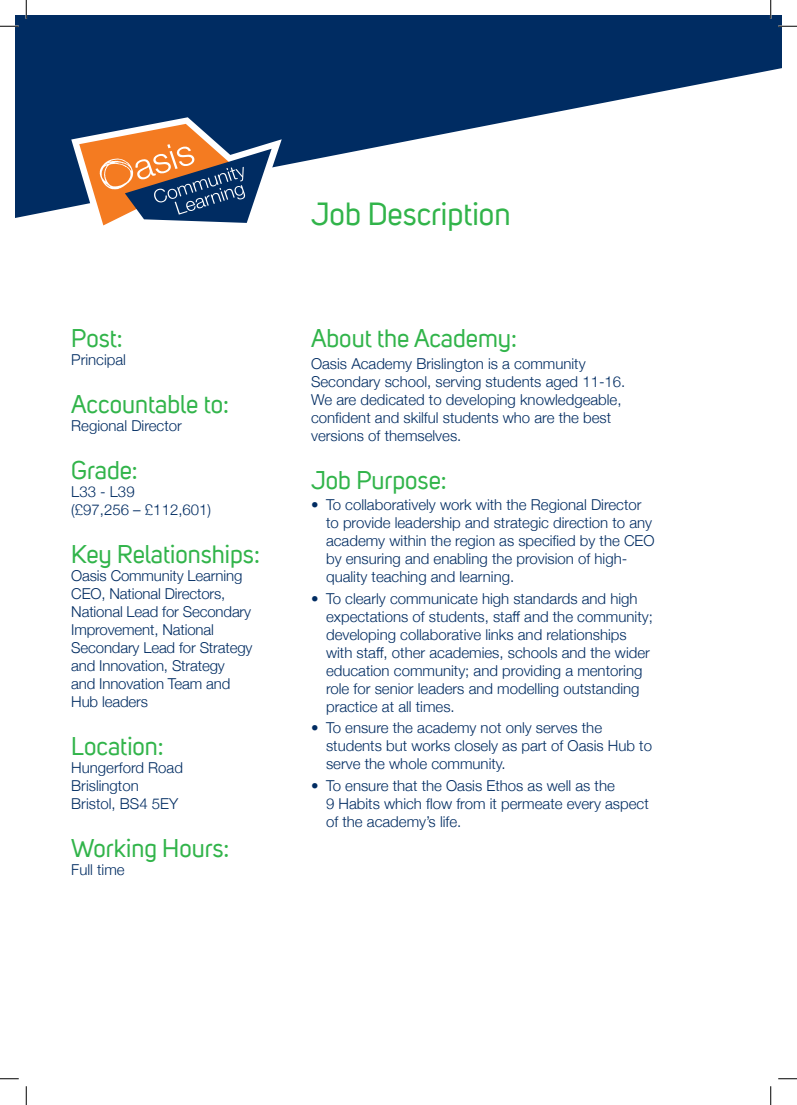
<style>
.page{position:relative;width:797px;height:1105px;background:#fff}
.page>*{position:absolute;margin:0;border:0;box-sizing:border-box;transform-origin:0 0}
.t1{font:31.25px "Uni Sans";color:#31b44a}
.t2{font:25px "Uni Sans";color:#31b44a}
.t3{font:300 15px/18px "Helvetica Neue";color:#002c62}
</style>
<div class="page">
<svg style="left:16px;top:16px;width:765px;height:202px;fill:#002c62"></svg>
<svg style="left:71px;top:117px;width:211px;height:109px"></svg>
<svg style="left:0;top:25px;width:19px;height:2px"></svg>
<svg style="left:778px;top:25px;width:19px;height:2px"></svg>
<svg style="left:0;top:1078px;width:19px;height:1px"></svg>
<svg style="left:778px;top:1078px;width:19px;height:1px"></svg>
<svg style="left:25px;top:0;width:2px;height:19px"></svg>
<svg style="left:25px;top:1086px;width:2px;height:19px"></svg>
<svg style="left:770px;top:0;width:1px;height:19px"></svg>
<svg style="left:770px;top:1086px;width:1px;height:19px"></svg>
<h2 class="t2" style="left:71px;top:324px;width:53px">Post:</h2>
<p class="t3" style="left:71px;top:349px;width:56px">Principal</p>
<h2 class="t2" style="left:71px;top:390px;width:159px">Accountable to:</h2>
<p class="t3" style="left:71px;top:415px;width:112px">Regional Director</p>
<h2 class="t2" style="left:71px;top:456px;width:68px">Grade:</h2>
<p class="t3" style="left:71px;top:481px;width:141px">L33 - L39<br>(£97,256 – £112,601)</p>
<h2 class="t2" style="left:71px;top:540px;width:190px">Key Relationships:</h2>
<p class="t3" style="left:71px;top:565px;width:183px">Oasis Community Learning<br>CEO, National Directors,<br>National Lead for Secondary<br>Improvement, National<br>Secondary Lead for Strategy and Innovation, Strategy and Innovation Team and<br>Hub leaders</p>
<h2 class="t2" style="left:71px;top:732px;width:94px">Location:</h2>
<p class="t3" style="left:71px;top:757px;width:113px">Hungerford Road<br>Brislington<br>Bristol, BS4 5EY</p>
<h2 class="t2" style="left:71px;top:834px;width:160px">Working Hours:</h2>
<p class="t3" style="left:71px;top:859px;width:55px">Full time</p>
<h1 class="t1" style="left:311px;top:196px;width:201px">Job Description</h1>
<h2 class="t2" style="left:311px;top:324px;width:208px">About the Academy:</h2>
<p class="t3" style="left:311px;top:353px;width:316px">Oasis Academy Brislington is a community Secondary school, serving students aged 11-16.<br>We are dedicated to developing knowledgeable, confident and skilful students who are the best versions of themselves.</p>
<h2 class="t2" style="left:311px;top:465px;width:137px">Job Purpose:</h2>
<p class="t3" style="left:326px;top:495px;width:330px;text-indent:-15px">• To collaboratively work with the Regional Director to provide leadership and strategic direction to any academy within the region as specified by the CEO by ensuring and enabling the provision of high&shy;quality teaching and learning.</p>
<p class="t3" style="left:326px;top:588px;width:328px;text-indent:-15px">• To clearly communicate high standards and high expectations of students, staff and the community; developing collaborative links and relationships with staff, other academies, schools and the wider education community; and providing a mentoring role for senior leaders and modelling outstanding practice at all times.</p>
<p class="t3" style="left:326px;top:718px;width:327px;text-indent:-15px">• To ensure the academy not only serves the students but works closely as part of Oasis Hub to serve the whole community.</p>
<p class="t3" style="left:326px;top:775px;width:324px;text-indent:-15px">• To ensure that the Oasis Ethos as well as the<br>9 Habits which flow from it permeate every aspect of the academy’s life.</p>
</div>
